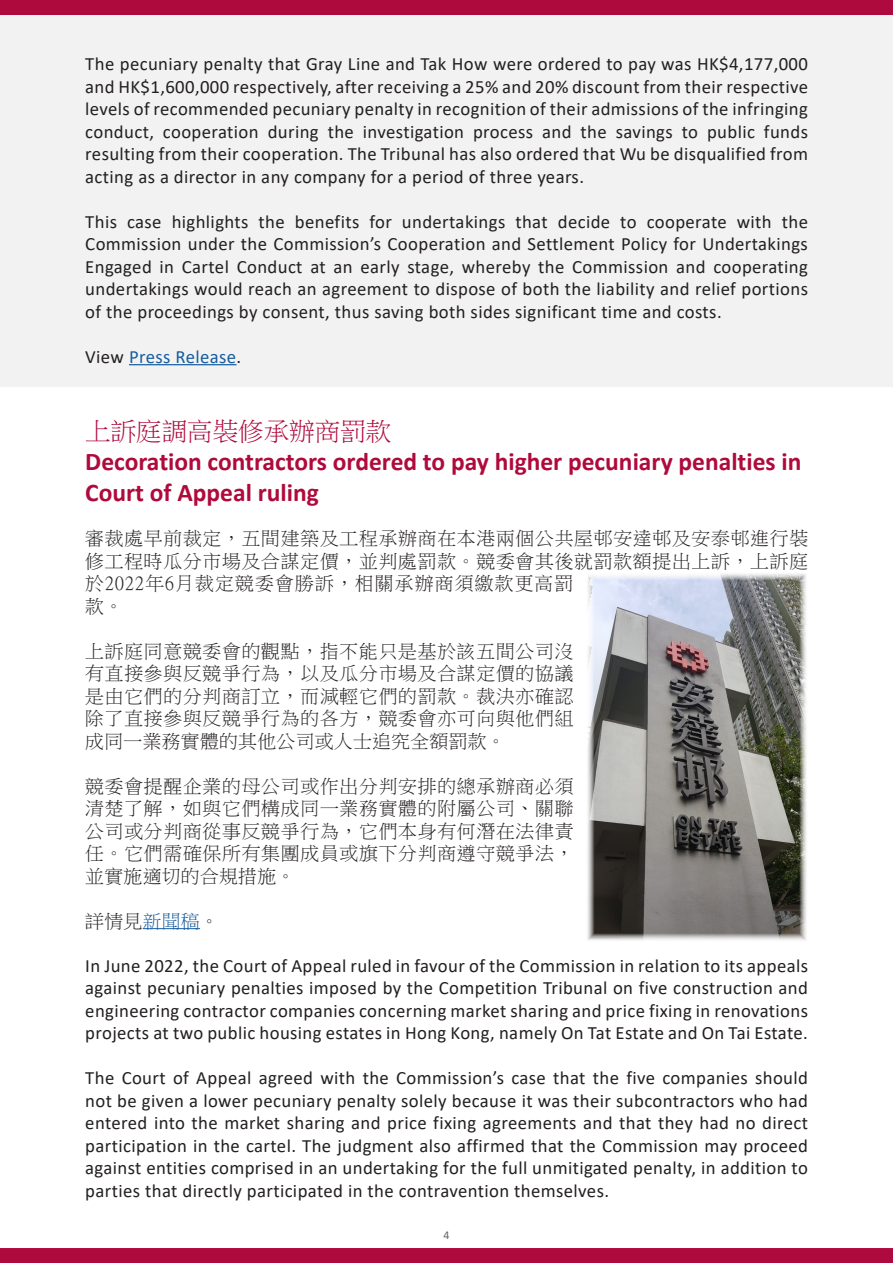
<style>
.page{position:relative;width:893px;height:1263px;background:#fff}
.page>*{position:absolute;margin:0;border:0;box-sizing:border-box;transform-origin:0 0}
.t1{font:700 25.5px/30.6px "Calibri";color:#af0a3d}
.t2{font:25.5px "P Ming Li U";color:#af0a3d}
.t3{font:18.75px/22.5px "Calibri";letter-spacing:.02em;color:#231f20;text-align:justify}
.t4{font:18.75px/22.5px "P Ming Li U";letter-spacing:.045em;color:#231f20;text-align:justify}
.t5{font:18.75px "Calibri";letter-spacing:.02em;color:#175d9e}
.t6{font:12px "Calibri";color:#63656a}
.s1{color:#231f20}
.s2{color:#175d9e}
</style>
<div class="page">
<div style="left:0;top:15px;width:893px;height:371px;background:#f2f2f2"></div>
<div style="left:0;top:0;width:893px;height:15px;background:#af0a3d"></div>
<div style="left:0;top:1248px;width:893px;height:15px;background:#af0a3d"></div>
<hr style="left:143px;top:928px;width:57px;height:1px;background:#175d9e">
<hr style="left:129px;top:364px;width:108px;height:1px;background:#175d9e">
<img style="left:587px;top:574px;width:220px;height:366px">
<p class="t3" style="left:85px;top:52px;width:724px">The pecuniary penalty that Gray Line and Tak How were ordered to pay was HK$4,177,000 and HK$1,600,000 respectively, after receiving a 25% and 20% discount from their respective levels of recommended pecuniary penalty in recognition of their admissions of the infringing conduct, cooperation during the investigation process and the savings to public funds resulting from their cooperation. The Tribunal has also ordered that Wu be disqualified from acting as a director in any company for a period of three years.</p>
<p class="t3" style="left:85px;top:210px;width:724px">This case highlights the benefits for undertakings that decide to cooperate with the Commission under the Commission’s Cooperation and Settlement Policy for Undertakings Engaged in Cartel Conduct at an early stage, whereby the Commission and cooperating undertakings would reach an agreement to dispose of both the liability and relief portions of the proceedings by consent, thus saving both sides significant time and costs.</p>
<p class="t5" style="left:85px;top:343px;width:157px"><span class="s1">View</span> Press Release<span class="s1">.</span></p>
<p class="t2" style="left:85px;top:419px;width:307px">上訴庭調高裝修承辦商罰款</p>
<p class="t1" style="left:85px;top:446px;width:718px">Decoration contractors ordered to pay higher pecuniary penalties in<br>Court of Appeal ruling</p>
<p class="t4" style="left:85px;top:527px;width:724px;text-align:left">審裁處早前裁定，五間建築及工程承辦商在本港兩個公共屋邨安達邨及安泰邨進行裝修工程時瓜分市場及合謀定價，並判處罰款。競委會其後就罰款額提出上訴，上訴庭於2022年6月裁定競委會勝訴，相關承辦商須繳款更高罰<br>款。</p>
<p class="t4" style="left:85px;top:640px;width:490px">上訴庭同意競委會的觀點，指不能只是基於該五間公司沒有直接參與反競爭行為，以及瓜分市場及合謀定價的協議是由它們的分判商訂立，而減輕它們的罰款。裁決亦確認除了直接參與反競爭行為的各方，競委會亦可向與他們組成同一業務實體的其他公司或人士追究全額罰款。</p>
<p class="t4" style="left:85px;top:775px;width:490px">競委會提醒企業的母公司或作出分判安排的總承辦商必須清楚了解，如與它們構成同一業務實體的附屬公司、關聯公司或分判商從事反競爭行為，它們本身有何潛在法律責任。它們需確保所有集團成員或旗下分判商遵守競爭法，並實施適切的合規措施。</p>
<p class="t4" style="left:85px;top:910px;width:135px">詳情見<span class="s2">新聞稿</span>。</p>
<p class="t3" style="left:85px;top:954px;width:724px">In June 2022, the Court of Appeal ruled in favour of the Commission in relation to its appeals against pecuniary penalties imposed by the Competition Tribunal on five construction and engineering contractor companies concerning market sharing and price fixing in renovations projects at two public housing estates in Hong Kong, namely On Tat Estate and On Tai Estate.</p>
<p class="t3" style="left:85px;top:1066px;width:724px">The Court of Appeal agreed with the Commission’s case that the five companies should not be given a lower pecuniary penalty solely because it was their subcontractors who had entered into the market sharing and price fixing agreements and that they had no direct participation in the cartel. The judgment also affirmed that the Commission may proceed against entities comprised in an undertaking for the full unmitigated penalty, in addition to parties that directly participated in the contravention themselves.</p>
<p class="t6" style="left:443px;top:1226px;width:8px">4</p>
</div>
